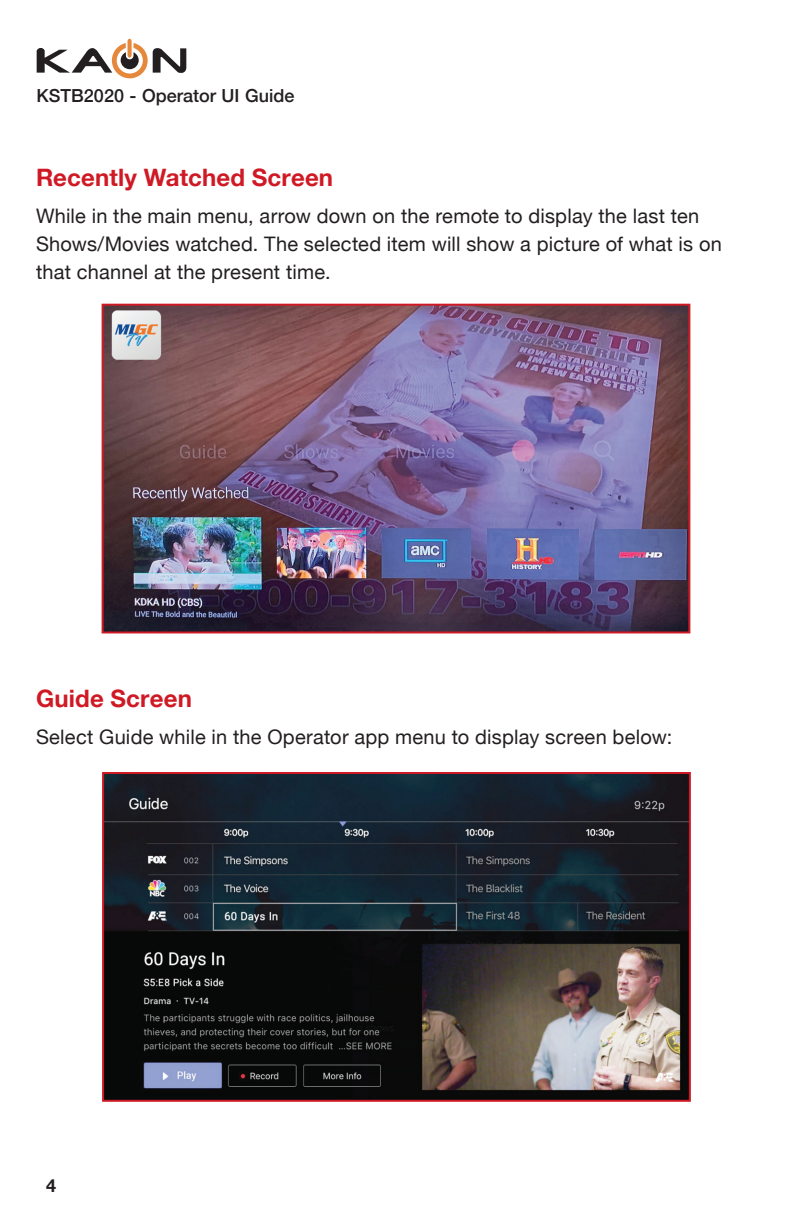
<style>
.page{position:relative;width:792px;height:1224px;background:#fff}
.page>*{position:absolute;margin:0;border:0;box-sizing:border-box;transform-origin:0 0}
.t1{font:700 24px "Helvetica Neue";letter-spacing:.005em;color:#cf1a25}
.t2{font:20px/28px "Helvetica Neue";letter-spacing:.01em;color:#231f20}
.t3{font:500 18px "Helvetica Neue";color:#231f20}
.t4{font:700 18px "Helvetica Neue";color:#231f20}
</style>
<div class="page">
<svg style="left:37px;top:39px;width:149px;height:39px"></svg>
<img style="left:105px;top:307px;width:582px;height:323px">
<div style="left:102px;top:304px;width:588px;height:329px;border:2px solid #cf1a25"></div>
<img style="left:105px;top:775px;width:583px;height:324px">
<div style="left:102px;top:772px;width:589px;height:330px;border:2px solid #cf1a25"></div>
<p class="t3" style="left:37px;top:81px;width:259px">KSTB2020 - Operator UI Guide</p>
<p class="t1" style="left:36px;top:159px;width:299px">Recently Watched Screen</p>
<p class="t2" style="left:36px;top:203px;width:687px">While in the main menu, arrow down on the remote to display the last ten<br>Shows/Movies watched. The selected item will show a picture of what is on that channel at the present time.</p>
<p class="t1" style="left:36px;top:680px;width:157px">Guide Screen</p>
<p class="t2" style="left:36px;top:725px;width:638px">Select Guide while in the Operator app menu to display screen below:</p>
<p class="t4" style="left:46px;top:1171px;width:12px">4</p>
</div>
